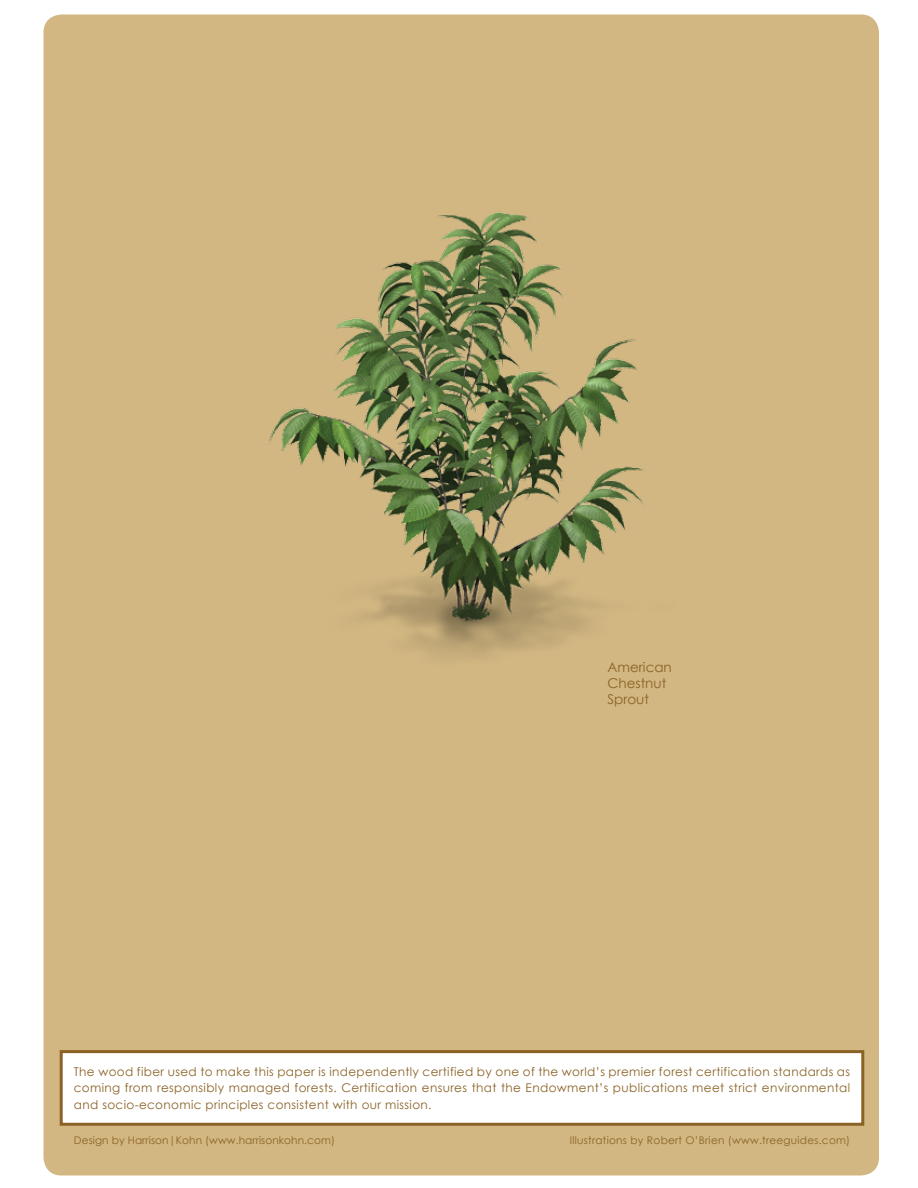
<style>
.page{position:relative;width:918px;height:1188px;background:#fff}
.page>*{position:absolute;margin:0;border:0;box-sizing:border-box;transform-origin:0 0}
.t1{font:13.5px/16.2px "Century Gothic";color:#8a6225}
.t2{font:12px/16.5px "Century Gothic";letter-spacing:.03em;color:#8a6225;text-align:justify}
.t3{font:10.5px "Century Gothic";letter-spacing:.025em;color:#8a6225}
</style>
<div class="page">
<div style="left:44px;top:14px;width:835px;height:1161px;background:#d2b782;border-radius:18px"></div>
<svg style="left:59px;top:1050px;width:806px;height:76px;background:#f4f1eb"></svg>
<img style="left:268px;top:211px;width:376px;height:446px">
<p class="t1" style="left:608px;top:658px;width:66px">American<br>Chestnut<br>Sprout</p>
<p class="t2" style="left:74px;top:1063px;width:778px">The wood fiber used to make this paper is independently certified by one of the world’s premier forest certification standards as coming from responsibly managed forests. Certification ensures that the Endowment’s publications meet strict environmental and socio-economic principles consistent with our mission.</p>
<p class="t3" style="left:74px;top:1134px;width:263px">Design by Harrison|Kohn (www.harrisonkohn.com)</p>
<p class="t3" style="left:570px;top:1134px;width:282px">Illustrations by Robert O’Brien (www.treeguides.com)</p>
</div>
